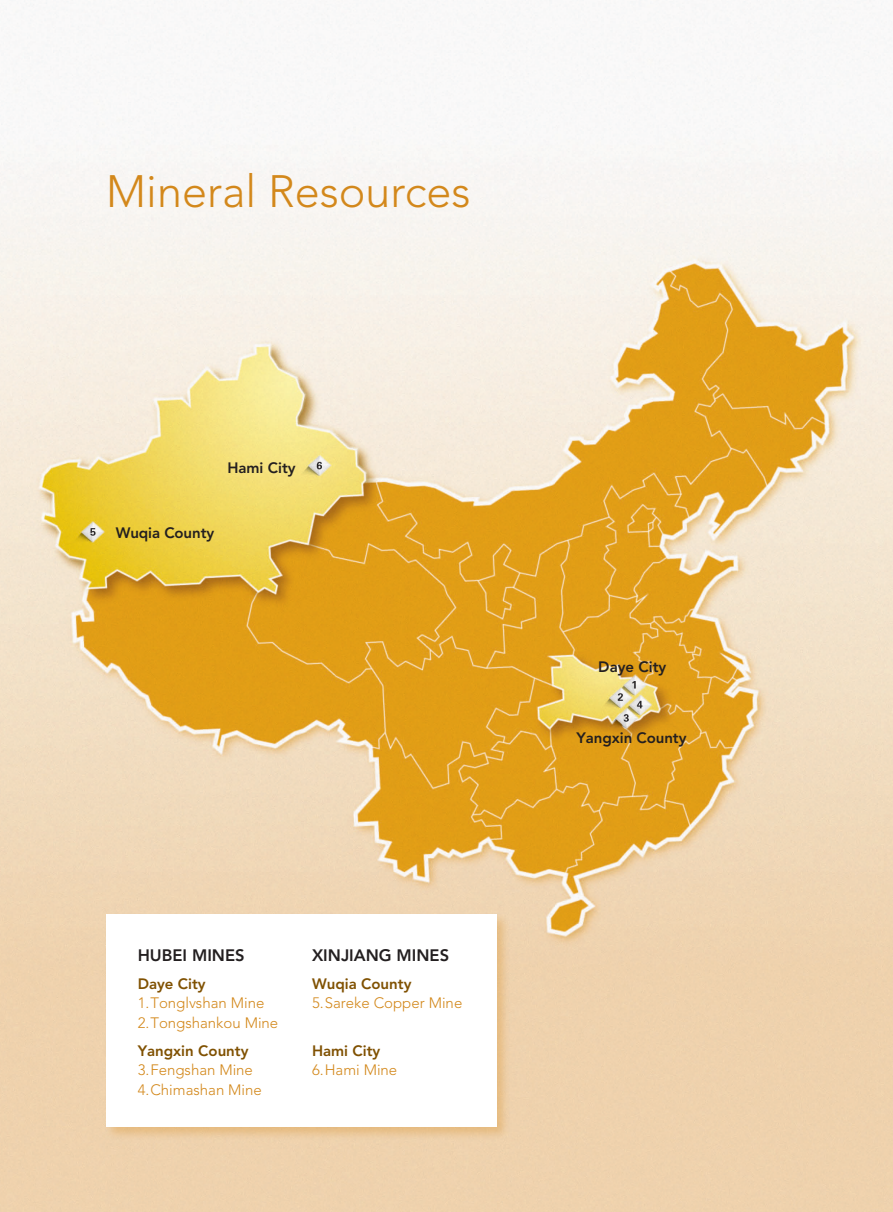
<style>
.page{position:relative;width:893px;height:1212px;background:#fff}
.page>*{position:absolute;margin:0;border:0;box-sizing:border-box;transform-origin:0 0}
.t1{font:300 45px "Avenir LT Std";color:#d3881b}
.t2{font:800 16.5px "Avenir LT Std";color:#231f20}
.t3{font:300 15px "Avenir LT Std";color:#d3881b}
.t4{font:800 15px "Avenir LT Std";color:#805102}
.t5{font:800 15px "Avenir LT Std";letter-spacing:-.005em;color:#231f20}
</style>
<div class="page">
<img style="left:0;top:0;width:893px;height:1212px">
<div style="left:104px;top:912px;width:407px;height:229px;background:#d3881b;opacity:.32"></div>
<div style="left:106px;top:914px;width:390px;height:213px;background:#fff"></div>
<p class="t1" style="left:106px;top:165px;width:366px">Mineral Resources</p>
<p class="t5" style="left:227px;top:459px;width:70px">Hami City</p>
<p class="t5" style="left:116px;top:524px;width:100px">Wuqia County</p>
<p class="t2" style="left:138px;top:945px;width:108px">HUBEI MINES</p>
<p class="t4" style="left:138px;top:975px;width:70px">Daye City</p>
<p class="t3" style="left:138px;top:994px;width:128px">1.Tonglvshan Mine</p>
<p class="t3" style="left:138px;top:1014px;width:142px">2.Tongshankou Mine</p>
<p class="t4" style="left:138px;top:1042px;width:112px">Yangxin County</p>
<p class="t3" style="left:138px;top:1061px;width:117px">3.Fengshan Mine</p>
<p class="t3" style="left:138px;top:1081px;width:126px">4.Chimashan Mine</p>
<p class="t2" style="left:312px;top:945px;width:139px">XINJIANG MINES</p>
<p class="t4" style="left:312px;top:975px;width:101px">Wuqia County</p>
<p class="t3" style="left:312px;top:994px;width:152px">5.Sareke Copper Mine</p>
<p class="t4" style="left:312px;top:1042px;width:70px">Hami City</p>
<p class="t3" style="left:312px;top:1061px;width:87px">6.Hami Mine</p>
<p class="t5" style="left:598px;top:657px;width:70px">Daye City</p>
<p class="t5" style="left:577px;top:729px;width:111px">Yangxin County</p>
</div>
